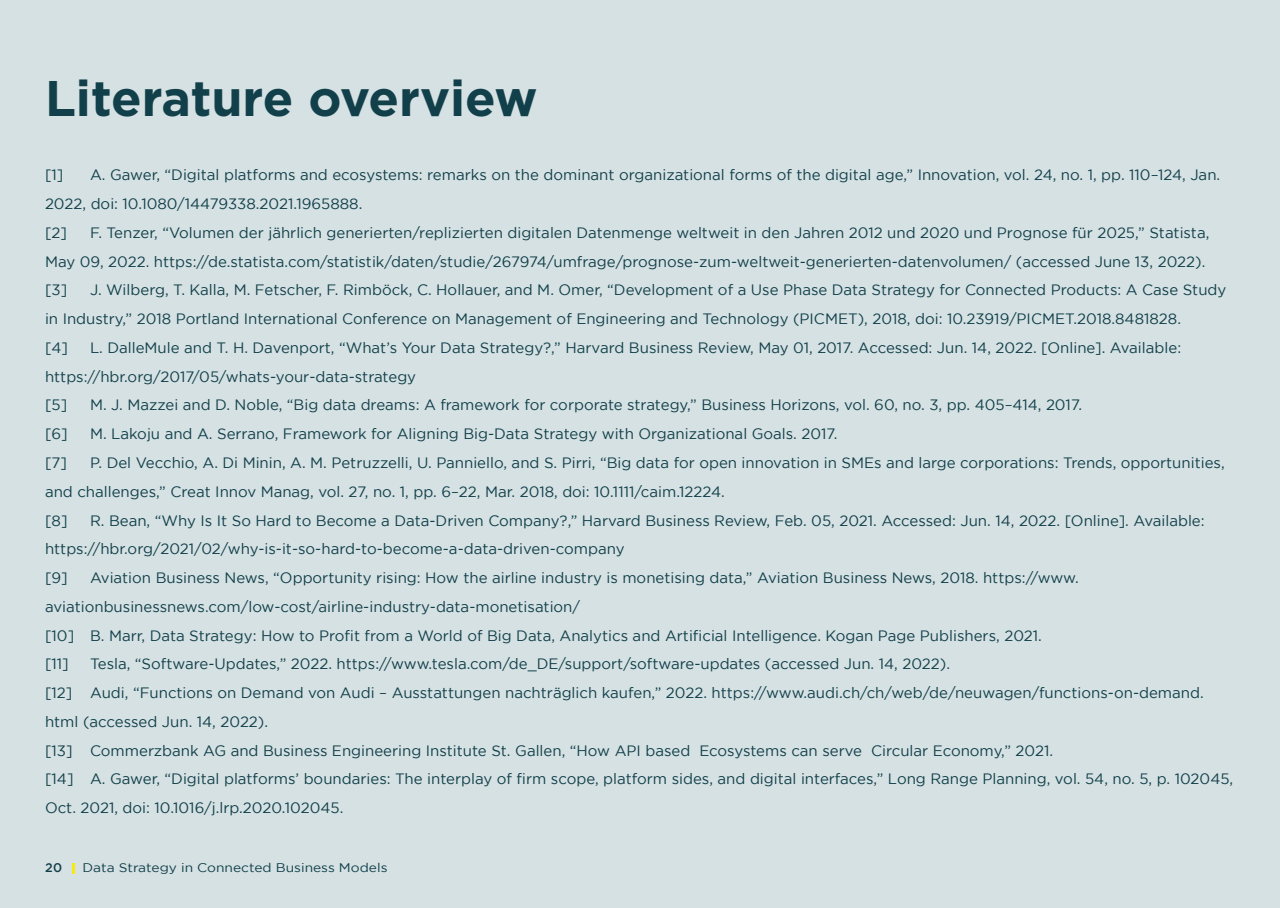
<style>
.page{position:relative;width:1280px;height:908px;background:#d6e1e3}
.page>*{position:absolute;margin:0;border:0;box-sizing:border-box;transform-origin:0 0}
.Headline{font:700 50px "Gotham";color:#11404a}
.Text_columns{font:15px/28.8px "Gotham";color:#11404a}
.t1{font:12.5px "Gotham";color:#11404a;scale:1.1 1}
.t2{font:500 12.5px "Gotham";color:#11404a}
</style>
<div class="page">
<svg style="left:72px;top:863px;width:3px;height:10px"></svg>
<p class="Headline" style="left:45px;top:70px;width:494px">Literature overview</p>
<p class="Text_columns" style="left:45px;top:160px;width:1177px;text-indent:45px">A. Gawer, “Digital platforms and ecosystems: remarks on the dominant organizational forms of the digital age,” Innovation, vol. 24, no. 1, pp. 110–124, Jan.<br>2022, doi: 10.1080/14479338.2021.1965888.</p>
<p class="Text_columns" style="left:45px;top:218px;width:24px">[2]</p>
<p class="Text_columns" style="left:45px;top:160px;width:20px">[1]</p>
<p class="Text_columns" style="left:45px;top:218px;width:1166px;text-align:right">F. Tenzer, “Volumen der jährlich generierten/replizierten digitalen Datenmenge weltweit in den Jahren 2012 und 2020 und Prognose für 2025,” Statista,<br>May 09, 2022. https://de.statista.com/statistik/daten/studie/267974/umfrage/prognose-zum-weltweit-generierten-datenvolumen/ (accessed June 13, 2022).</p>
<p class="Text_columns" style="left:45px;top:275px;width:24px">[3]</p>
<p class="Text_columns" style="left:45px;top:275px;width:1183px;text-indent:45px">J. Wilberg, T. Kalla, M. Fetscher, F. Rimböck, C. Hollauer, and M. Omer, “Development of a Use Phase Data Strategy for Connected Products: A Case Study in Industry,” 2018 Portland International Conference on Management of Engineering and Technology (PICMET), 2018, doi: 10.23919/PICMET.2018.8481828.</p>
<p class="Text_columns" style="left:45px;top:333px;width:25px">[4]</p>
<p class="Text_columns" style="left:45px;top:333px;width:1138px;text-indent:45px">L. DalleMule and T. H. Davenport, “What’s Your Data Strategy?,” Harvard Business Review, May 01, 2017. Accessed: Jun. 14, 2022. [Online]. Available: https://hbr.org/2017/05/whats-your-data-strategy</p>
<p class="Text_columns" style="left:45px;top:390px;width:24px">[5]</p>
<p class="Text_columns" style="left:90px;top:390px;width:994px">M. J. Mazzei and D. Noble, “Big data dreams: A framework for corporate strategy,” Business Horizons, vol. 60, no. 3, pp. 405–414, 2017.</p>
<p class="Text_columns" style="left:45px;top:419px;width:24px">[6]</p>
<p class="Text_columns" style="left:90px;top:419px;width:749px">M. Lakoju and A. Serrano, Framework for Aligning Big-Data Strategy with Organizational Goals. 2017.</p>
<p class="Text_columns" style="left:45px;top:448px;width:24px">[7]</p>
<p class="Text_columns" style="left:45px;top:448px;width:1181px;text-indent:45px">P. Del Vecchio, A. Di Minin, A. M. Petruzzelli, U. Panniello, and S. Pirri, “Big data for open innovation in SMEs and large corporations: Trends, opportunities, and challenges,” Creat Innov Manag, vol. 27, no. 1, pp. 6–22, Mar. 2018, doi: 10.1111/caim.12224.</p>
<p class="Text_columns" style="left:45px;top:505px;width:24px">[8]</p>
<p class="Text_columns" style="left:45px;top:505px;width:1161px;text-indent:45px">R. Bean, “Why Is It So Hard to Become a Data-Driven Company?,” Harvard Business Review, Feb. 05, 2021. Accessed: Jun. 14, 2022. [Online]. Available: https://hbr.org/2021/02/why-is-it-so-hard-to-become-a-data-driven-company</p>
<p class="Text_columns" style="left:45px;top:563px;width:24px">[9]</p>
<p class="Text_columns" style="left:45px;top:563px;width:1035px;text-indent:45px">Aviation Business News, “Opportunity rising: How the airline industry is monetising data,” Aviation Business News, 2018. https://www. aviationbusinessnews.com/low-cost/airline-industry-data-monetisation/</p>
<p class="Text_columns" style="left:45px;top:620px;width:998px">[10] B. Marr, Data Strategy: How to Profit from a World of Big Data, Analytics and Artificial Intelligence. Kogan Page Publishers, 2021.</p>
<p class="Text_columns" style="left:45px;top:649px;width:25px">[11]</p>
<p class="Text_columns" style="left:90px;top:649px;width:862px">Tesla, “Software-Updates,” 2022. https://www.tesla.com/de_DE/support/software-updates (accessed Jun. 14, 2022).</p>
<p class="Text_columns" style="left:45px;top:678px;width:1160px">[12] Audi, “Functions on Demand von Audi – Ausstattungen nachträglich kaufen,” 2022. https://www.audi.ch/ch/web/de/neuwagen/functions-on-demand. html (accessed Jun. 14, 2022).</p>
<p class="Text_columns" style="left:45px;top:735px;width:1010px">[13] Commerzbank AG and Business Engineering Institute St. Gallen, “How API based Ecosystems can serve Circular Economy,” 2021.</p>
<p class="Text_columns" style="left:45px;top:764px;width:1190px">[14] A. Gawer, “Digital platforms’ boundaries: The interplay of firm scope, platform sides, and digital interfaces,” Long Range Planning, vol. 54, no. 5, p. 102045,<br>Oct. 2021, doi: 10.1016/j.lrp.2020.102045.</p>
<p class="t2" style="left:45px;top:860px;width:19px">20</p>
<p class="t1" style="left:82px;top:860px;width:279px">Data Strategy in Connected Business Models</p>
</div>
